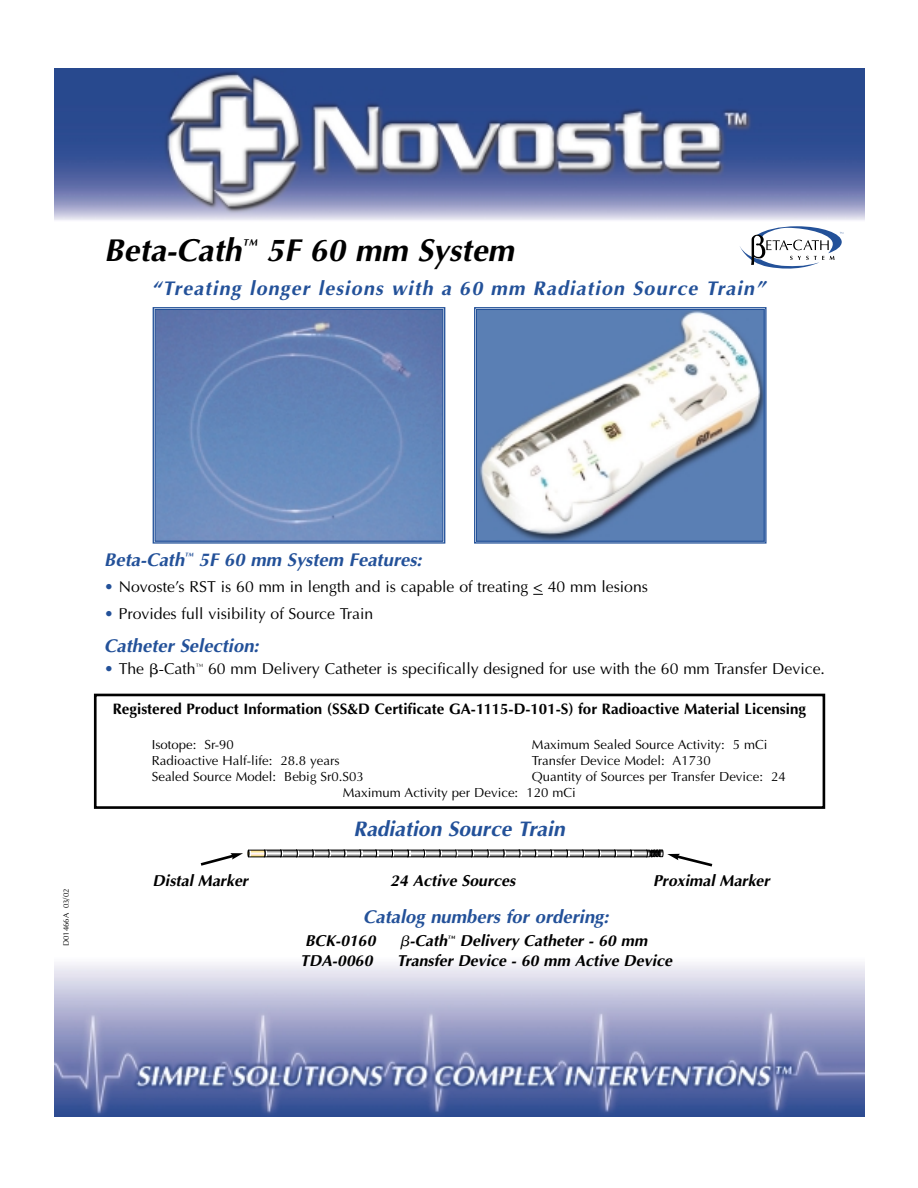
<style>
.page{position:relative;width:918px;height:1188px;background:#fff}
.page>*{position:absolute;margin:0;border:0;box-sizing:border-box;transform-origin:0 0}
.t1{font:italic 700 31.65px "Optima";color:#000}
.t2{font:italic 700 21.15px "Optima";color:#235199}
.t3{font:italic 700 19.8px "Optima";letter-spacing:.055em;color:#235199}
.t4{font:italic 700 18.45px "Optima";color:#235199}
.t5{font:15.9px "Optima";color:#000}
.t6{font:italic 700 15.9px "Optima";color:#000}
.t7{font:700 15.15px "Optima";color:#000}
.t8{font:13.2px/15.9px "Optima";color:#000}
.t9{font:7.95px "Optima";color:#000}
.s1{color:#235199}
.s2{font-family:"Universal Greekwith Math Pi"}
.s3{font-family:"Universal Greekwith Math Pi";font-weight:400}
</style>
<div class="page">
<img style="left:54px;top:963px;width:811px;height:154px">
<img style="left:54px;top:69px;width:811px;height:151px">
<svg style="left:740px;top:226px;width:103px;height:43px"></svg>
<img style="left:478px;top:311px;width:284px;height:228px">
<div style="left:474px;top:307px;width:293px;height:237px;border:1px solid #235199"></div>
<div style="left:476px;top:309px;width:288px;height:232px;border:1px solid #235199"></div>
<img style="left:157px;top:311px;width:284px;height:228px">
<div style="left:153px;top:307px;width:292px;height:237px;border:1px solid #235199"></div>
<div style="left:155px;top:309px;width:288px;height:232px;border:1px solid #235199"></div>
<svg style="left:200px;top:850px;width:513px;height:17px"></svg>
<div style="left:94px;top:694px;width:731px;height:115px;border:3px solid #000"></div>
<h1 class="t1" style="left:104px;top:237px;width:411px">Beta-Cath<sup>™</sup> 5F 60 mm System</h1>
<h3 class="t3" style="left:152px;top:280px;width:615px">“Treating longer lesions with a 60 mm Radiation Source Train”</h3>
<p class="t9" style="left:63px;top:946px;width:59px;rotate:-90deg">D01466A 03/02</p>
<h3 class="t4" style="left:104px;top:552px;width:319px">Beta-Cath<sup>™</sup> 5F 60 mm System Features:</h3>
<p class="t5" style="left:104px;top:580px;width:545px"><span class="s1">•</span> Novoste’s RST is 60 mm in length and is capable of treating &lt; 40 mm lesions</p>
<p class="t5" style="left:104px;top:607px;width:270px"><span class="s1">•</span> Provides full visibility of Source Train</p>
<h3 class="t4" style="left:104px;top:638px;width:156px">Catheter Selection:</h3>
<p class="t5" style="left:104px;top:662px;width:722px"><span class="s1">•</span> The <span class="s2">-</span>-Cath<sup>™</sup> 60 mm Delivery Catheter is specifically designed for use with the 60 mm Transfer Device.</p>
<p class="t7" style="left:113px;top:703px;width:695px">Registered Product Information (SS&amp;D Certificate GA-1115-D-101-S) for Radioactive Material Licensing</p>
<p class="t8" style="left:152px;top:738px;width:84px">Isotope: Sr-90</p>
<p class="t8" style="left:532px;top:738px;width:237px">Maximum Sealed Source Activity: 5 mCi</p>
<p class="t8" style="left:152px;top:754px;width:189px">Radioactive Half-life: 28.8 years</p>
<p class="t8" style="left:532px;top:754px;width:180px">Transfer Device Model: A1730</p>
<p class="t8" style="left:152px;top:770px;width:214px">Sealed Source Model: Bebig Sr0.S03</p>
<p class="t8" style="left:343px;top:770px;width:444px;text-indent:189px">Quantity of Sources per Transfer Device: 24<br>Maximum Activity per Device: 120 mCi</p>
<h2 class="t2" style="left:353px;top:820px;width:213px">Radiation Source Train</h2>
<p class="t6" style="left:153px;top:874px;width:97px">Distal Marker</p>
<p class="t6" style="left:390px;top:874px;width:126px">24 Active Sources</p>
<p class="t6" style="left:653px;top:874px;width:118px">Proximal Marker</p>
<h3 class="t4" style="left:363px;top:909px;width:247px">Catalog numbers for ordering:</h3>
<p class="t6" style="left:305px;top:934px;width:72px">BCK-0160</p>
<p class="t6" style="left:400px;top:934px;width:249px"><span class="s3">-</span>-Cath<sup>™</sup> Delivery Catheter - 60 mm</p>
<p class="t6" style="left:300px;top:954px;width:74px">TDA-0060</p>
<p class="t6" style="left:397px;top:954px;width:277px">Transfer Device - 60 mm Active Device</p>
</div>
